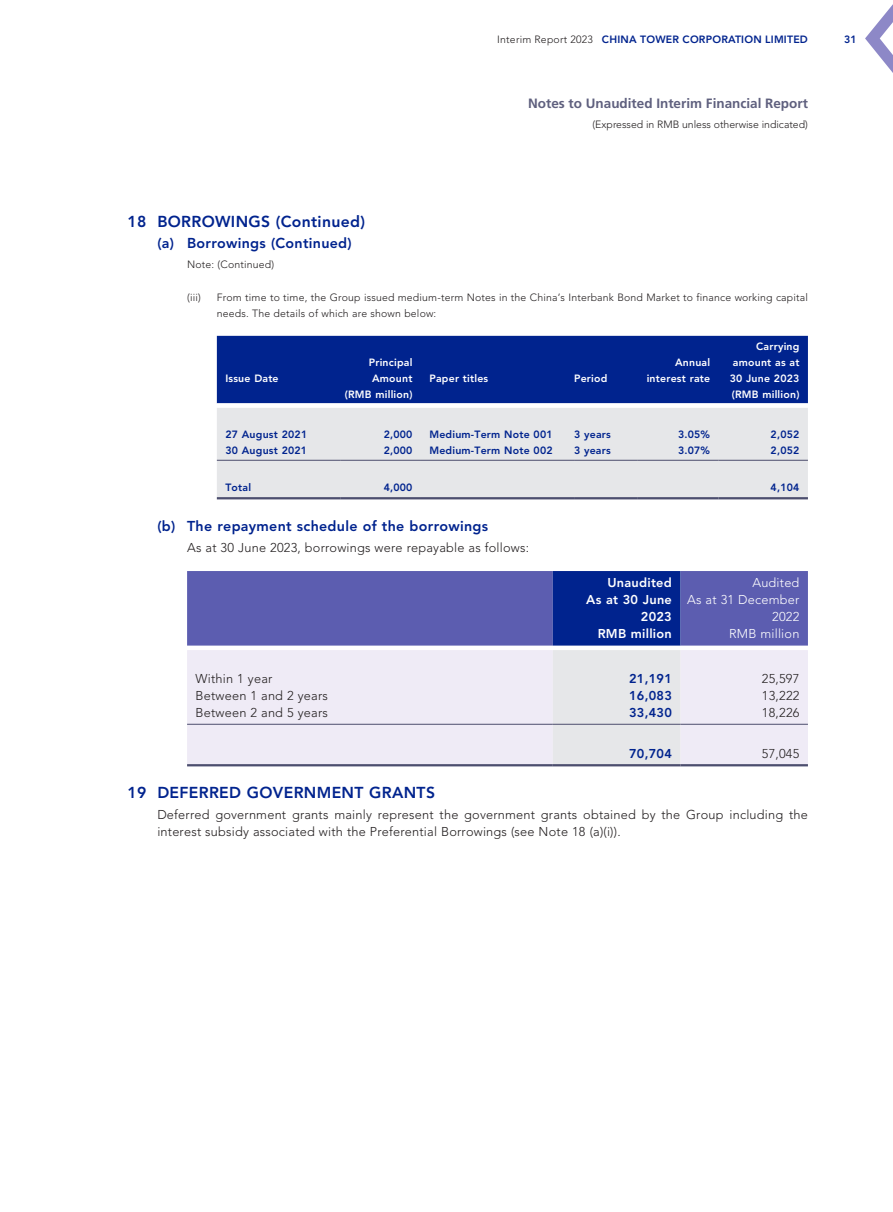
<style>
.page{position:relative;width:893px;height:1212px;background:#fff}
.page>*{position:absolute;margin:0;border:0;box-sizing:border-box;transform-origin:0 0}
.t1{font:800 15.75px "Avenir LT Std";letter-spacing:.02em;color:#00238e}
.t2{font:800 14.25px "Avenir LT Std";letter-spacing:.02em;color:#00238e}
.t3{font:700 13.5px "Frutiger LT Std";color:#5f607e}
.t4{font:300 12.75px/17.2px "Avenir LT Std";letter-spacing:.015em;color:#231f20}
.t5{font:300 12.75px/17.2px "Avenir LT Std";letter-spacing:.015em;color:#fff;text-align:right}
.t6{font:800 12.75px/17.2px "Avenir LT Std";letter-spacing:.02em;color:#fff;text-align:right}
.t7{font:800 12.75px "Avenir LT Std";letter-spacing:.02em;color:#00238e}
.t8{font:300 10.5px/15.8px "Avenir LT Std";letter-spacing:.015em;color:#231f20}
.t9{font:800 10.5px "Avenir LT Std";letter-spacing:.02em;color:#00238e}
.t10{font:800 10.5px/15.8px "Avenir LT Std";letter-spacing:.02em;color:#fff;text-align:right}
.s1{font-weight:300;color:#231f20}
</style>
<div class="page">
<svg style="left:865px;top:4px;width:28px;height:69px"></svg>
<div style="left:217px;top:336px;width:591px;height:67px;background:#00238e"></div>
<div style="left:217px;top:408px;width:591px;height:89px;background:#e6e7e9"></div>
<hr style="left:217px;top:460px;width:123px;height:1px;background:#4c4e6e">
<hr style="left:340px;top:460px;width:81px;height:1px;background:#4c4e6e">
<hr style="left:421px;top:460px;width:153px;height:1px;background:#4c4e6e">
<hr style="left:574px;top:460px;width:64px;height:1px;background:#4c4e6e">
<hr style="left:638px;top:460px;width:81px;height:1px;background:#4c4e6e">
<hr style="left:719px;top:460px;width:89px;height:1px;background:#4c4e6e">
<hr style="left:217px;top:497px;width:123px;height:2px;background:#4c4e6e">
<hr style="left:340px;top:497px;width:81px;height:2px;background:#4c4e6e">
<hr style="left:421px;top:497px;width:153px;height:2px;background:#4c4e6e">
<hr style="left:574px;top:497px;width:64px;height:2px;background:#4c4e6e">
<hr style="left:638px;top:497px;width:81px;height:2px;background:#4c4e6e">
<hr style="left:719px;top:497px;width:89px;height:2px;background:#4c4e6e">
<div style="left:187px;top:571px;width:621px;height:74px;background:#5c5db0"></div>
<div style="left:187px;top:650px;width:621px;height:114px;background:#efebf6"></div>
<svg style="left:553px;top:571px;width:127px;height:193px;background:#8d9bc6"></svg>
<hr style="left:187px;top:724px;width:366px;height:1px;background:#4c4e6e">
<hr style="left:553px;top:724px;width:127px;height:1px;background:#4c4e6e">
<hr style="left:680px;top:724px;width:128px;height:1px;background:#4c4e6e">
<hr style="left:187px;top:764px;width:366px;height:2px;background:#4c4e6e">
<hr style="left:553px;top:764px;width:127px;height:2px;background:#4c4e6e">
<hr style="left:680px;top:764px;width:128px;height:2px;background:#4c4e6e">
<p class="t9" style="left:497px;top:34px;width:312px"><span class="s1">Interim Report 2023</span> CHINA TOWER CORPORATION LIMITED</p>
<p class="t9" style="left:844px;top:34px;width:14px">31</p>
<p class="t3" style="left:528px;top:95px;width:281px">Notes to Unaudited Interim Financial Report</p>
<p class="t8" style="left:593px;top:117px;width:217px">(Expressed in RMB unless otherwise indicated)</p>
<p class="t1" style="left:128px;top:212px;width:239px">18 BORROWINGS (Continued)</p>
<p class="t2" style="left:157px;top:235px;width:196px">(a) Borrowings (Continued)</p>
<p class="t8" style="left:187px;top:257px;width:89px">Note: (Continued)</p>
<p class="t8" style="left:187px;top:290px;width:15px">(iii)</p>
<p class="t8" style="left:217px;top:290px;width:593px">From time to time, the Group issued medium-term Notes in the China’s Interbank Bond Market to finance working capital needs. The details of which are shown below:</p>
<p class="t10" style="left:225px;top:370px;width:55px">Issue Date</p>
<p class="t10" style="left:369px;top:354px;width:45px;text-align:center">Principal<br>Amount</p>
<p class="t10" style="left:429px;top:370px;width:60px">Paper titles</p>
<p class="t10" style="left:574px;top:370px;width:35px">Period</p>
<p class="t10" style="left:647px;top:354px;width:65px">Annual interest rate</p>
<p class="t10" style="left:730px;top:339px;width:71px">Carrying amount as at<br>30 June 2023</p>
<p class="t10" style="left:345px;top:386px;width:69px">(RMB million)</p>
<p class="t10" style="left:732px;top:386px;width:69px">(RMB million)</p>
<p class="t9" style="left:225px;top:428px;width:83px">27 August 2021</p>
<p class="t9" style="left:384px;top:428px;width:30px">2,000</p>
<p class="t9" style="left:429px;top:428px;width:125px">Medium-Term Note 001</p>
<p class="t9" style="left:574px;top:428px;width:38px">3 years</p>
<p class="t9" style="left:678px;top:428px;width:34px">3.05%</p>
<p class="t9" style="left:771px;top:428px;width:30px">2,052</p>
<p class="t9" style="left:225px;top:444px;width:83px">30 August 2021</p>
<p class="t9" style="left:384px;top:444px;width:30px">2,000</p>
<p class="t9" style="left:429px;top:444px;width:125px">Medium-Term Note 002</p>
<p class="t9" style="left:574px;top:444px;width:38px">3 years</p>
<p class="t9" style="left:678px;top:444px;width:34px">3.07%</p>
<p class="t9" style="left:771px;top:444px;width:30px">2,052</p>
<p class="t9" style="left:225px;top:481px;width:27px">Total</p>
<p class="t9" style="left:384px;top:481px;width:30px">4,000</p>
<p class="t9" style="left:771px;top:481px;width:30px">4,104</p>
<p class="t2" style="left:157px;top:517px;width:332px">(b) The repayment schedule of the borrowings</p>
<p class="t4" style="left:187px;top:539px;width:343px">As at 30 June 2023, borrowings were repayable as follows:</p>
<p class="t6" style="left:607px;top:574px;width:66px">Unaudited</p>
<p class="t5" style="left:752px;top:574px;width:49px">Audited</p>
<p class="t6" style="left:586px;top:591px;width:87px">As at 30 June<br>2023</p>
<p class="t5" style="left:687px;top:591px;width:114px">As at 31 December<br>2022</p>
<p class="t6" style="left:598px;top:625px;width:76px">RMB million</p>
<p class="t5" style="left:729px;top:625px;width:72px">RMB million</p>
<p class="t4" style="left:196px;top:670px;width:78px">Within 1 year</p>
<p class="t7" style="left:629px;top:671px;width:44px">21,191</p>
<p class="t4" style="left:762px;top:670px;width:39px">25,597</p>
<p class="t4" style="left:196px;top:687px;width:134px">Between 1 and 2 years</p>
<p class="t7" style="left:629px;top:688px;width:44px">16,083</p>
<p class="t4" style="left:762px;top:687px;width:39px">13,222</p>
<p class="t4" style="left:196px;top:704px;width:134px">Between 2 and 5 years</p>
<p class="t7" style="left:629px;top:705px;width:44px">33,430</p>
<p class="t4" style="left:762px;top:704px;width:39px">18,226</p>
<p class="t7" style="left:629px;top:745px;width:44px">70,704</p>
<p class="t4" style="left:762px;top:744px;width:39px">57,045</p>
<p class="t1" style="left:128px;top:783px;width:309px">19 DEFERRED GOVERNMENT GRANTS</p>
<p class="t4" style="left:157px;top:806px;width:652px">Deferred government grants mainly represent the government grants obtained by the Group including the interest subsidy associated with the Preferential Borrowings (see Note 18 (a)(i)).</p>
</div>
